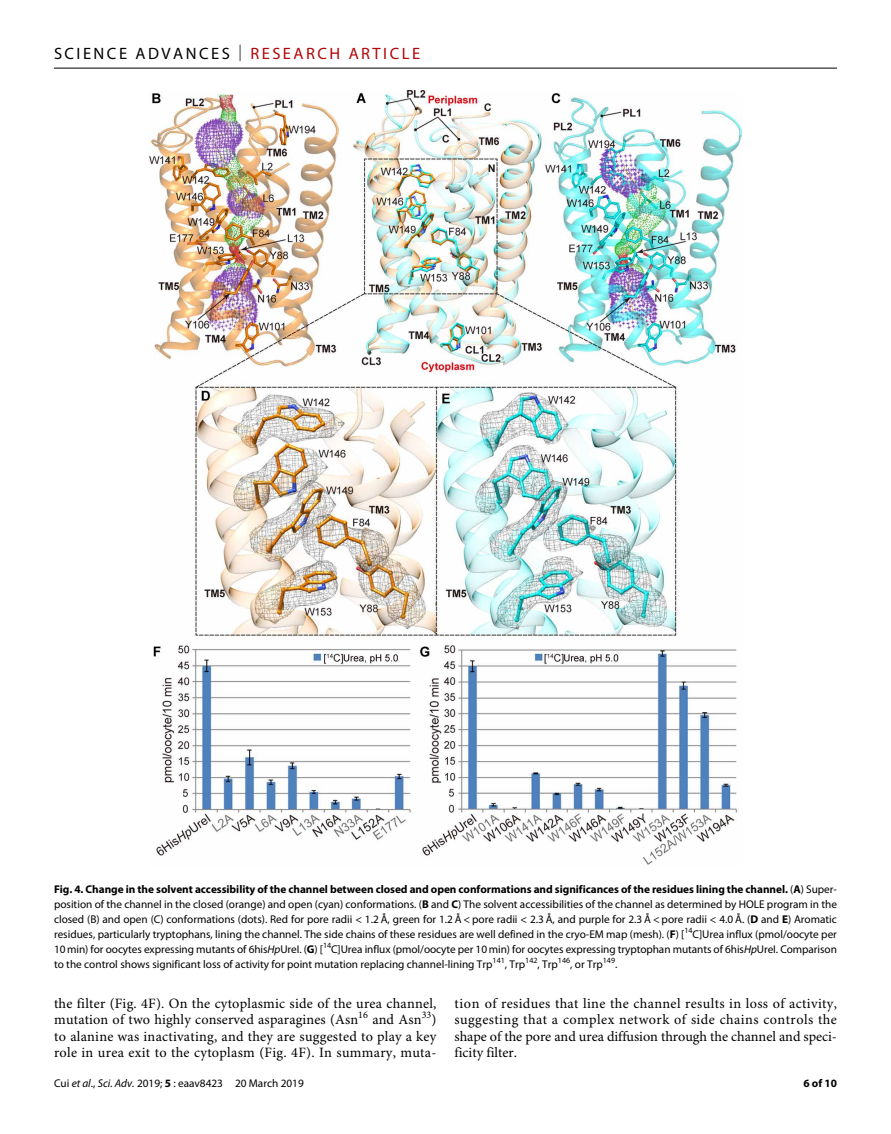
<style>
.page{position:relative;width:891px;height:1134px;background:#fff}
.page>*{position:absolute;margin:0;border:0;box-sizing:border-box;transform-origin:0 0}
.t1{font:16.5px "Myriad Pro";letter-spacing:.15em;color:#000}
.t2{font:14.25px/16.5px "Minion Pro";letter-spacing:.01em;color:#000;text-align:justify}
.t3{font:11.25px/15px "Myriad Pro";color:#000;text-align:justify}
.t4{font:700 11.25px "Myriad Pro";color:#000}
.s1{font-weight:300}
.s2{color:#b10508}
.s3{font-weight:700}
.s4{font-style:italic}
</style>
<div class="page">
<hr style="left:54px;top:68px;width:783px;height:1px;background:#000">
<img style="left:149px;top:90px;width:593px;height:775px">
<h1 class="t1" style="left:54px;top:40px;width:368px">SCIENCE ADVANCES <span class="s1">|</span> <span class="s2">RESEARCH ARTICLE</span></h1>
<p class="t3" style="left:54px;top:882px;width:785px"><span class="s3">Fig. 4. Change in the solvent accessibility of the channel between closed and open conformations and significances of the residues lining the channel.</span> (<span class="s3">A</span>) Super&shy;position of the channel in the closed (orange) and open (cyan) conformations. (<span class="s3">B</span> and <span class="s3">C</span>) The solvent accessibilities of the channel as determined by HOLE program in the closed (B) and open (C) conformations (dots). Red for pore radii &lt; 1.2 Å, green for 1.2 Å &lt; pore radii &lt; 2.3 Å, and purple for 2.3 Å &lt; pore radii &lt; 4.0 Å. (<span class="s3">D</span> and <span class="s3">E</span>) Aromatic residues, particularly tryptophans, lining the channel. The side chains of these residues are well defined in the cryo-EM map (mesh). (<span class="s3">F</span>) [<sup>14</sup>C]Urea influx (pmol/oocyte per 10 min) for oocytes expressing mutants of 6his<span class="s4">Hp</span>UreI. (<span class="s3">G</span>) [<sup>14</sup>C]Urea influx (pmol/oocyte per 10 min) for oocytes expressing tryptophan mutants of 6his<span class="s4">Hp</span>UreI. Comparison to the control shows significant loss of activity for point mutation replacing channel-lining Trp<sup>141</sup>, Trp<sup>142</sup>, Trp<sup>146</sup>, or Trp<sup>149</sup>.</p>
<p class="t2" style="left:54px;top:996px;width:384px">the filter (Fig. 4F). On the cytoplasmic side of the urea channel, mutation of two highly conserved asparagines (Asn<sup>16</sup> and Asn<sup>33</sup>) to alanine was inactivating, and they are suggested to play a key role in urea exit to the cytoplasm (Fig. 4F). In summary, muta-</p>
<p class="t2" style="left:454px;top:996px;width:384px">tion of residues that line the channel results in loss of activity, suggesting that a complex network of side chains controls the shape of the pore and urea diffusion through the channel and speci&shy;ficity filter.</p>
<p class="t3" style="left:54px;top:1076px;width:251px">Cui <span class="s4">et al</span>., <span class="s4">Sci. Adv.</span> 2019; <span class="s3">5</span> : eaav8423 20 March 2019</p>
<p class="t4" style="left:803px;top:1074px;width:35px">6 of 10</p>
</div>
